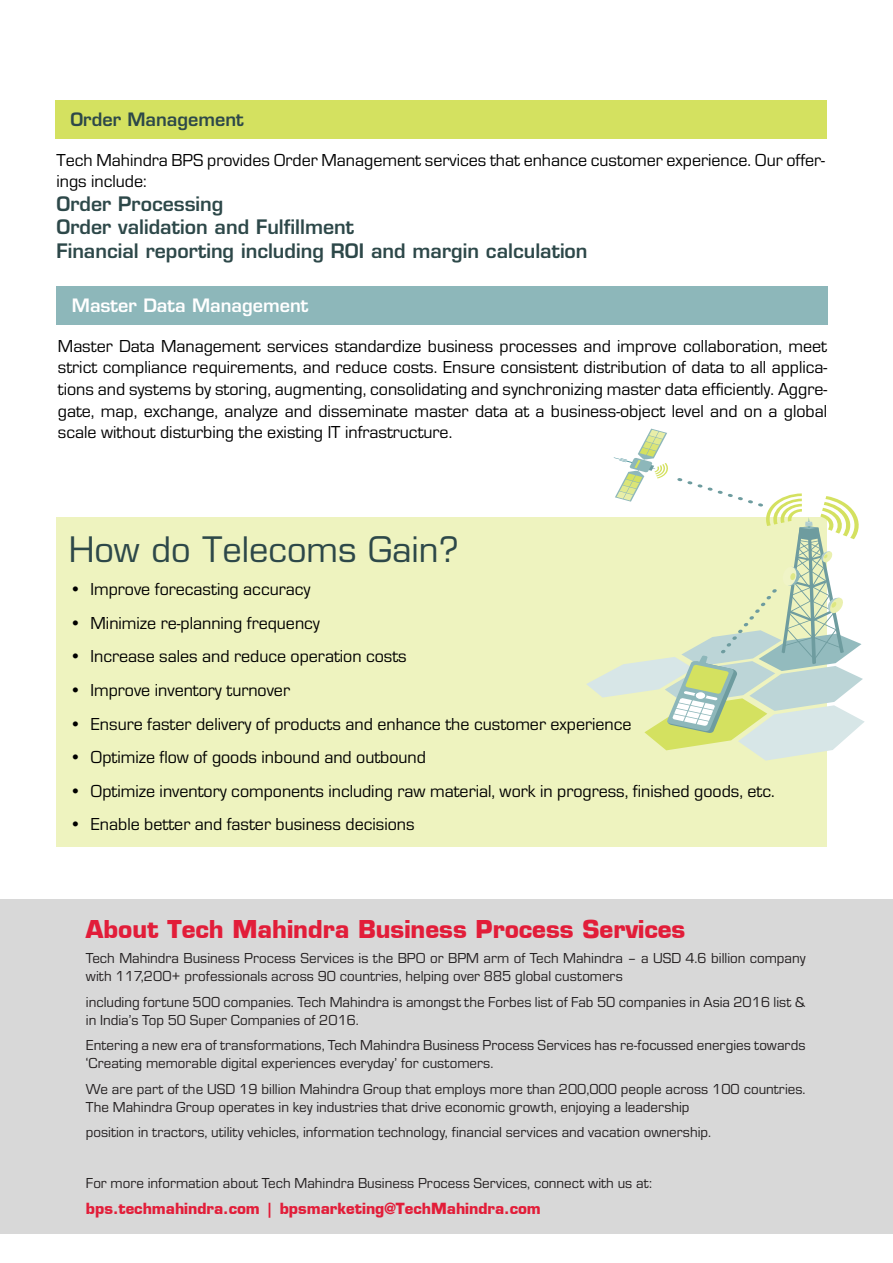
<style>
.page{position:relative;width:893px;height:1263px;background:#fff}
.page>*{position:absolute;margin:0;border:0;box-sizing:border-box;transform-origin:0 0}
.t1{font:34.2px "Eurostile LT Std";color:#2d4849}
.t2{font:700 24px "Eurostile";color:#e21d39}
.t3{font:600 19.5px/23.4px "Eurostile LT Std";color:#2d4849}
.t4{font:18px/21.6px "Eurostile";color:#000}
.t5{font:600 18px "Eurostile LT Std";color:#fff}
.t6{font:600 18px "Eurostile LT Std";color:#2d4849}
.t7{font:15px/18px "Eurostile";color:#231f20}
.t8{font:700 15px "Eurostile";color:#e21d39}
</style>
<div class="page">
<div style="left:1px;top:899px;width:892px;height:335px;background:#d8d8d8"></div>
<div style="left:55px;top:100px;width:771px;height:39px;background:#d4e160"></div>
<div style="left:57px;top:286px;width:771px;height:39px;background:#8db7ba"></div>
<div style="left:56px;top:517px;width:771px;height:330px;background:#eef3bf"></div>
<svg style="left:586px;top:429px;width:279px;height:331px"></svg>
<p class="t6" style="left:70px;top:108px;width:175px">Order Management</p>
<p class="t4" style="left:56px;top:149px;width:770px">Tech Mahindra BPS provides Order Management services that enhance customer experience. Our offer&shy;ings include:</p>
<p class="t3" style="left:56px;top:192px;width:533px">Order Processing<br>Order validation and Fulfillment<br>Financial reporting including ROI and margin calculation</p>
<p class="t5" style="left:72px;top:294px;width:238px">Master Data Management</p>
<p class="t4" style="left:58px;top:335px;width:771px;text-align:justify">Master Data Management services standardize business processes and improve collaboration, meet strict compliance requirements, and reduce costs. Ensure consistent distribution of data to all applica&shy;tions and systems by storing, augmenting, consolidating and synchronizing master data efficiently. Aggre&shy;gate, map, exchange, analyze and disseminate master data at a business-object level and on a global scale without disturbing the existing IT infrastructure.</p>
<h1 class="t1" style="left:69px;top:529px;width:391px">How do Telecoms Gain?</h1>
<p class="t4" style="left:70px;top:579px;width:242px">• Improve forecasting accuracy</p>
<p class="t4" style="left:70px;top:612px;width:252px">• Minimize re-planning frequency</p>
<p class="t4" style="left:70px;top:646px;width:339px">• Increase sales and reduce operation costs</p>
<p class="t4" style="left:70px;top:680px;width:222px">• Improve inventory turnover</p>
<p class="t4" style="left:70px;top:713px;width:564px">• Ensure faster delivery of products and enhance the customer experience</p>
<p class="t4" style="left:70px;top:747px;width:358px">• Optimize flow of goods inbound and outbound</p>
<p class="t4" style="left:70px;top:780px;width:707px">• Optimize inventory components including raw material, work in progress, finished goods, etc.</p>
<p class="t4" style="left:70px;top:814px;width:347px">• Enable better and faster business decisions</p>
<h2 class="t2" style="left:86px;top:914px;width:601px">About Tech Mahindra Business Process Services</h2>
<p class="t7" style="left:86px;top:950px;width:721px">Tech Mahindra Business Process Services is the BPO or BPM arm of Tech Mahindra – a USD 4.6 billion company with 117,200+ professionals across 90 countries, helping over 885 global customers</p>
<p class="t7" style="left:86px;top:993px;width:721px">including fortune 500 companies. Tech Mahindra is amongst the Forbes list of Fab 50 companies in Asia 2016 list &amp; in India’s Top 50 Super Companies of 2016.</p>
<p class="t7" style="left:86px;top:1037px;width:721px">Entering a new era of transformations, Tech Mahindra Business Process Services has re-focussed energies towards ‘Creating memorable digital experiences everyday’ for customers.</p>
<p class="t7" style="left:86px;top:1080px;width:721px">We are part of the USD 19 billion Mahindra Group that employs more than 200,000 people across 100 countries.<br>The Mahindra Group operates in key industries that drive economic growth, enjoying a leadership</p>
<p class="t7" style="left:86px;top:1124px;width:627px">position in tractors, utility vehicles, information technology, financial services and vacation ownership.</p>
<p class="t7" style="left:86px;top:1175px;width:568px">For more information about Tech Mahindra Business Process Services, connect with us at:</p>
<p class="t8" style="left:86px;top:1199px;width:456px">bps.techmahindra.com | bpsmarketing@TechMahindra.com</p>
</div>
